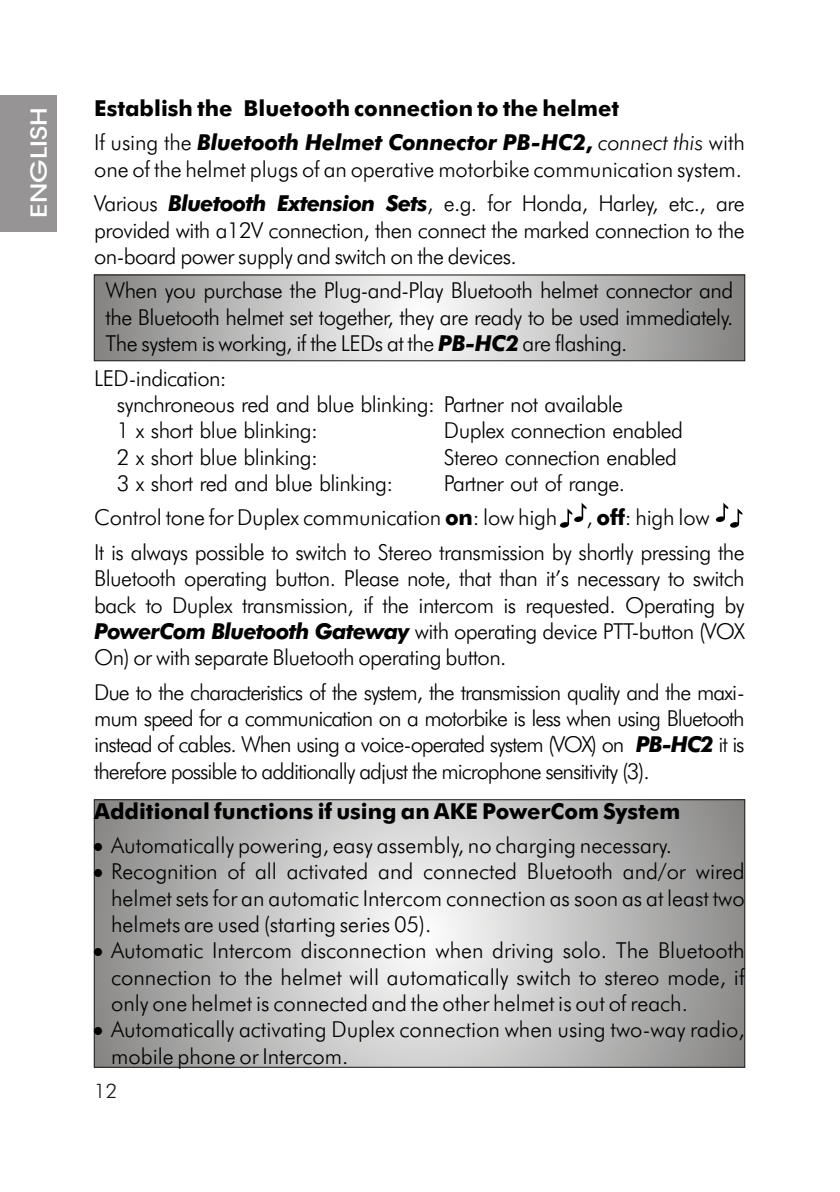
<style>
.page{position:relative;width:840px;height:1192px;background:#fff}
.page>*{position:absolute;margin:0;border:0;box-sizing:border-box;transform-origin:0 0}
.t1{font:22.8px "Avant Garde Md BT";color:#fff;scale:1.31 1}
.t2{font:22px/26.4px "Futura Lt BT";letter-spacing:-.01em;color:#000}
.t3{font:700 22px/34.4px "Futura Md BT";color:#000}
.t4{font:20px "Futura Lt BT";color:#1f1a17}
.s1{font-family:"Futura Lt BT";font-weight:400}
.s2{font-style:italic}
.s3{font-family:"Futura Lt BT";font-weight:400;font-style:italic}
.s4{font-family:"Futura Md BT";font-weight:700;font-style:italic}
.s5{font-family:"Futura Md BT";font-style:italic}
.s6{font-family:"Futura Md BT";font-weight:700}
</style>
<div class="page">
<svg style="left:96px;top:801px;width:647px;height:265px;background:#bebebd"></svg>
<div style="left:94px;top:799px;width:651px;height:269px;border:1px solid #1f1a17"></div>
<svg style="left:96px;top:276px;width:647px;height:83px;background:#c0c0bf"></svg>
<div style="left:94px;top:274px;width:651px;height:87px;border:1px solid #1f1a17"></div>
<div style="left:0;top:95px;width:57px;height:136px;background:#969494"></div>
<svg style="left:560px;top:503px;width:27px;height:25px"></svg>
<svg style="left:716px;top:503px;width:26px;height:25px"></svg>
<svg style="left:94px;top:843px;width:8px;height:8px"></svg>
<svg style="left:94px;top:869px;width:8px;height:8px"></svg>
<svg style="left:94px;top:948px;width:8px;height:8px"></svg>
<svg style="left:94px;top:1027px;width:8px;height:8px"></svg>
<p class="t1" style="left:30px;top:218px;width:86px;rotate:-90deg">ENGLISH</p>
<p class="t3" style="left:94px;top:93px;width:652px">Establish the Bluetooth connection to the helmet<br><span class="s1">If using the</span> <span class="s2">Bluetooth Helmet Connector PB-HC2</span>, <span class="s3">connect this</span> <span class="s1">with</span></p>
<p class="t2" style="left:94px;top:154px;width:652px;line-height:34.2px">one of the helmet plugs of an operative motorbike communication system.<br>Various <span class="s4">Bluetooth Extension Sets</span>, e.g. for Honda, Harley, etc., are</p>
<p class="t2" style="left:94px;top:219px;width:652px">provided with a12V connection, then connect the marked connection to the on-board power supply and switch on the devices.</p>
<p class="t2" style="left:106px;top:280px;width:629px;text-align:justify">When you purchase the Plug-and-Play Bluetooth helmet connector and the Bluetooth helmet set together, they are ready to be used immediately.<br>The system is working, if the LEDs at the <span class="s5">PB-HC2</span> are flashing.</p>
<p class="t2" style="left:117px;top:367px;width:508px;text-indent:-23px">LED-indication:<br>synchroneous red and blue blinking: Partner not available<br>1 x short blue blinking:</p>
<p class="t2" style="left:444px;top:420px;width:241px">Duplex connection enabled</p>
<p class="t2" style="left:117px;top:446px;width:202px">2 x short blue blinking:</p>
<p class="t2" style="left:444px;top:446px;width:235px">Stereo connection enabled</p>
<p class="t2" style="left:117px;top:472px;width:278px">3 x short red and blue blinking:</p>
<p class="t2" style="left:94px;top:468px;width:532px;line-height:34.2px;text-indent:350px">Partner out of range.<br>Control tone for Duplex communication <span class="s6">on</span>: low high</p>
<p class="t2" style="left:94px;top:503px;width:652px;line-height:34.4px;text-indent:492px">, <span class="s6">off</span>: high low<br>It is always possible to switch to Stereo transmission by shortly pressing the</p>
<p class="t2" style="left:94px;top:567px;width:652px;text-align:justify">Bluetooth operating button. Please note, that than it’s necessary to switch back to Duplex transmission, if the intercom is requested. Operating by <span class="s5">PowerCom Bluetooth Gateway</span> with operating device PTT-button (VOX On) or with separate Bluetooth operating button.</p>
<p class="t2" style="left:94px;top:681px;width:652px;text-align:justify">Due to the characteristics of the system, the transmission quality and the maxi&shy;mum speed for a communication on a motorbike is less when using Bluetooth instead of cables. When using a voice-operated system (VOX) on <span class="s5">PB-HC2</span> it is therefore possible to additionally adjust the microphone sensitivity (3).</p>
<p class="t3" style="left:94px;top:796px;width:588px">Additional functions if using an AKE PowerCom System</p>
<p class="t2" style="left:111px;top:834px;width:635px">Automatically powering, easy assembly, no charging necessary.<br>Recognition of all activated and connected Bluetooth and/or wired helmet sets for an automatic Intercom connection as soon as at least two helmets are used (starting series 05).<br>Automatic Intercom disconnection when driving solo. The Bluetooth connection to the helmet will automatically switch to stereo mode, if only one helmet is connected and the other helmet is out of reach.<br>Automatically activating Duplex connection when using two-way radio, mobile phone or Intercom.</p>
<p class="t4" style="left:94px;top:1083px;width:25px">12</p>
</div>
